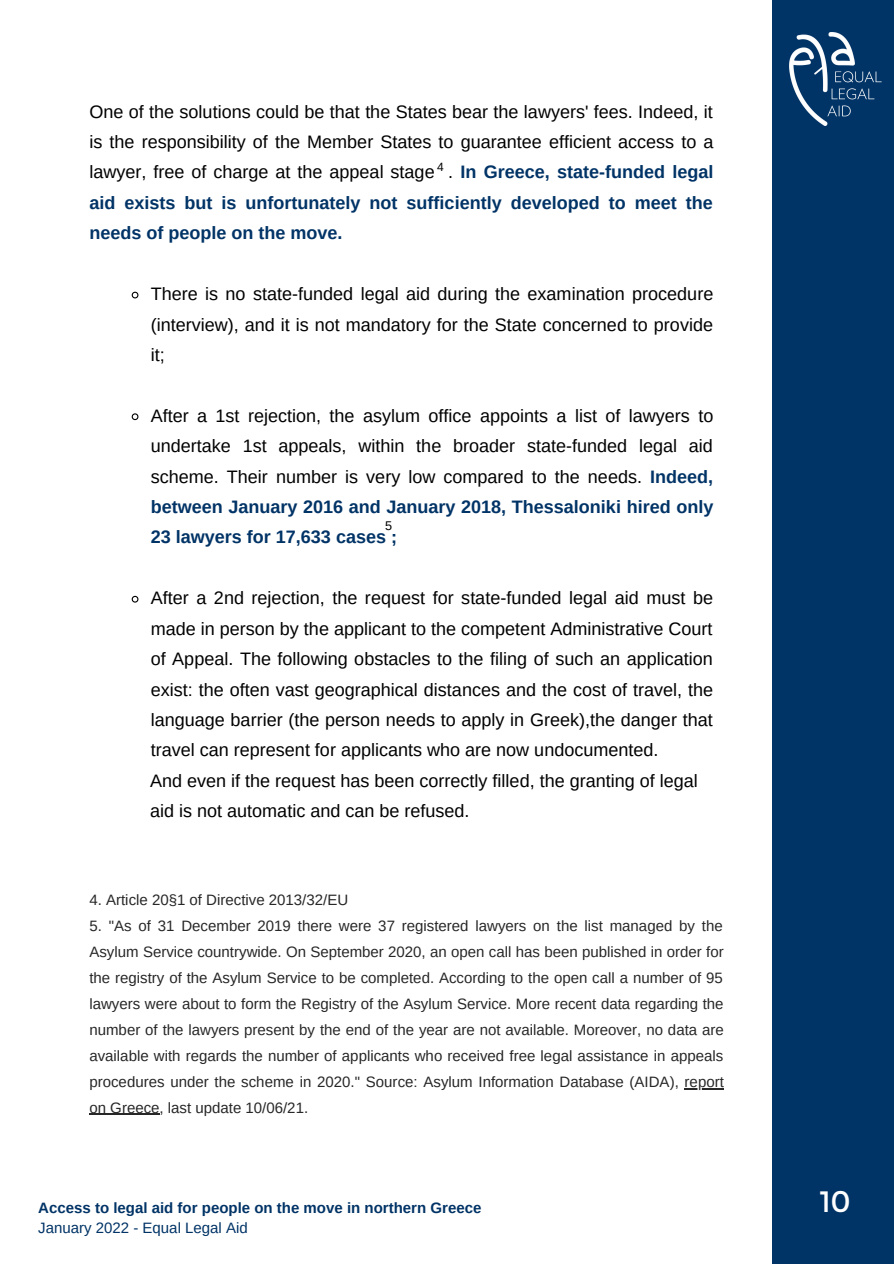
<style>
.page{position:relative;width:894px;height:1264px;background:#fff}
.page>*{position:absolute;margin:0;border:0;box-sizing:border-box;transform-origin:0 0}
.t1{font:29.55px "Montserrat";color:#fff}
.t2{font:18px/30.5px "Arimo";color:#000;text-align:justify}
.t3{font:15px/26px "Arimo";color:#272727;text-align:justify}
.t4{font:700 15px "Arimo";color:#036}
.t5{font:15px "Arimo";color:#036}
.t6{font:12.6px "Arimo";color:#000}
.t7{font:12px "Arimo";color:#000}
.s1{font-weight:700;color:#036}
</style>
<div class="page">
<div style="left:772px;top:0;width:121px;height:1263px;background:#036"></div>
<svg style="left:131px;top:291px;width:8px;height:8px"></svg>
<svg style="left:131px;top:413px;width:8px;height:8px"></svg>
<svg style="left:131px;top:595px;width:8px;height:8px"></svg>
<hr style="left:684px;top:1087px;width:39px;height:2px;background:#272727">
<hr style="left:89px;top:1113px;width:70px;height:1px;background:#272727">
<img style="left:789px;top:33px;width:92px;height:92px">
<p class="t2" style="left:89px;top:96px;width:625px">One of the solutions could be that the States bear the lawyers' fees. Indeed, it is the responsibility of the Member States to guarantee efficient access to a lawyer, free of charge at the appeal stage . <span class="s1">In Greece, state-funded legal aid exists but is unfortunately not sufficiently developed to meet the needs of people on the move.</span></p>
<p class="t7" style="left:437px;top:160px;width:8px">4</p>
<p class="t2" style="left:151px;top:279px;width:564px">There is no state-funded legal aid during the examination procedure (interview), and it is not mandatory for the State concerned to provide it;</p>
<p class="t2" style="left:151px;top:400px;width:564px">After a 1st rejection, the asylum office appoints a list of lawyers to undertake 1st appeals, within the broader state-funded legal aid scheme. Their number is very low compared to the needs. <span class="s1">Indeed, between January 2016 and January 2018, Thessaloniki hired only 23 lawyers for 17,633 cases ;</span></p>
<p class="t6" style="left:385px;top:518px;width:9px">5</p>
<p class="t2" style="left:151px;top:583px;width:563px">After a 2nd rejection, the request for state-funded legal aid must be made in person by the applicant to the competent Administrative Court of Appeal. The following obstacles to the filing of such an application exist: the often vast geographical distances and the cost of travel, the language barrier (the person needs to apply in Greek),the danger that travel can represent for applicants who are now undocumented.</p>
<p class="t2" style="left:150px;top:765px;width:549px">And even if the request has been correctly filled, the granting of legal aid is not automatic and can be refused.</p>
<p class="t3" style="left:89px;top:887px;width:260px">4. Article 20§1 of Directive 2013/32/EU</p>
<p class="t3" style="left:89px;top:913px;width:635px">5. "As of 31 December 2019 there were 37 registered lawyers on the list managed by the Asylum Service countrywide. On September 2020, an open call has been published in order for the registry of the Asylum Service to be completed. According to the open call a number of 95 lawyers were about to form the Registry of the Asylum Service. More recent data regarding the number of the lawyers present by the end of the year are not available. Moreover, no data are available with regards the number of applicants who received free legal assistance in appeals procedures under the scheme in 2020." Source: Asylum Information Database (AIDA), report on Greece, last update 10/06/21.</p>
<p class="t4" style="left:38px;top:1199px;width:444px">Access to legal aid for people on the move in northern Greece</p>
<p class="t5" style="left:38px;top:1219px;width:211px">January 2022 - Equal Legal Aid</p>
<h1 class="t1" style="left:819px;top:1182px;width:33px">10</h1>
</div>
